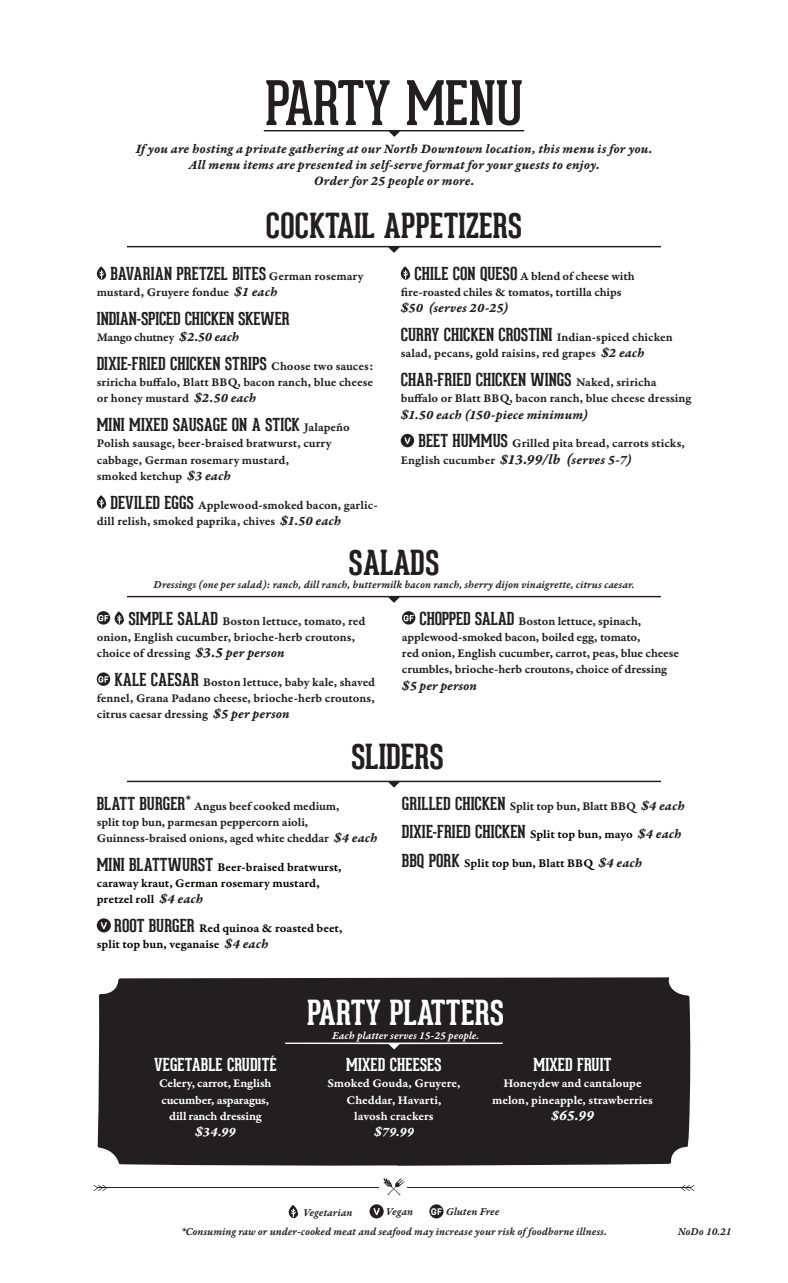
<style>
.page{position:relative;width:788px;height:1283px;background:#fff}
.page>*{position:absolute;margin:0;border:0;box-sizing:border-box;transform-origin:0 0}
.t1{font:60px "Geared Slab";letter-spacing:-.01em;color:#231f20}
.t2{font:700 33.75px "Geared Slab";color:#231f20}
.t3{font:700 33.75px "Geared Slab";color:#fff}
.t4{font:700 17.5px "Geared Slab";color:#231f20}
.t5{font:700 17.5px "Geared Slab";letter-spacing:.005em;color:#fff}
.t6{font:15px "Garamond Premr Pro Bd It Capt";color:#fff}
.t7{font:13.75px "Garamond Premr Pro Bd It Capt";letter-spacing:.01em;color:#231f20}
.t8{font:13.75px "Garamond Premr Pro Bd It Capt";letter-spacing:.005em;color:#fff}
.t9{font:12.5px/16.2px "Garamond Premr Pro Smbd Capt";letter-spacing:-.005em;color:#231f20}
.t10{font:12.5px/16.2px "Garamond Premr Pro Smbd Capt";color:#040503}
.t11{font:12.5px/16.2px "Garamond Premr Pro Smbd Capt";letter-spacing:-.01em;color:#fff;text-align:center}
.t12{font:12.5px "Garamond Premr Pro Smbd Capt";letter-spacing:-.025em;color:#231f20}
.t13{font:11.25px "Garamond Premr Pro Smbd It Capt";color:#231f20}
.t14{font:11.25px "Garamond Premr Pro Smbd It Capt";color:#fff}
.s1{font-family:"Garamond Premr Pro Smbd Capt";font-weight:400;font-size:12.5px}
.s2{font-family:"Garamond Premr Pro Bd It Capt";font-size:15px}
.s3{font-family:"Garamond Premr Pro Bd It Capt";font-size:13.75px}
.s4{font-family:"Geared Slab";font-weight:700;font-size:17.5px}
.s5{font-size:15px}
.s6{font-family:"Geared Slab";font-weight:700;font-size:17.5px;color:#231f20}
.s7{font-family:"Garamond Premr Pro Bd It Capt";font-size:15px;color:#231f20}
.s8{font-family:"Garamond Premr Pro Bd It Capt";font-size:13.75px;color:#231f20}
.s9{font-family:"Garamond Premr Pro Smbd Capt";font-weight:400;font-size:12.5px;color:#040503}
.s10{font-family:"Garamond Premr Pro Bd It Capt";font-weight:400;font-size:15px}
.s11{font-family:"Garamond Premr Pro Bd It Capt";font-weight:400;font-size:13.75px}
</style>
<div class="page">
<div style="left:98px;top:977px;width:592px;height:188px;background:#231f20"></div>
<svg style="left:264px;top:130px;width:260px;height:7px"></svg>
<svg style="left:96px;top:266px;width:10px;height:14px"></svg>
<svg style="left:96px;top:495px;width:10px;height:13px"></svg>
<svg style="left:97px;top:611px;width:13px;height:13px"></svg>
<svg style="left:98px;top:615px;width:10px;height:6px"></svg>
<svg style="left:114px;top:611px;width:10px;height:13px"></svg>
<svg style="left:97px;top:672px;width:13px;height:14px"></svg>
<svg style="left:98px;top:676px;width:10px;height:6px"></svg>
<svg style="left:402px;top:611px;width:13px;height:13px"></svg>
<svg style="left:403px;top:615px;width:10px;height:6px"></svg>
<svg style="left:400px;top:266px;width:10px;height:14px"></svg>
<div style="left:401px;top:434px;width:13px;height:13px;background:#231f20;border-radius:50%"></div>
<svg style="left:404px;top:437px;width:6px;height:7px"></svg>
<svg style="left:127px;top:246px;width:534px;height:7px"></svg>
<hr style="left:407px;top:1187px;width:283px;height:1px;background:#231f20">
<svg style="left:681px;top:1184px;width:13px;height:7px"></svg>
<svg style="left:383px;top:1178px;width:21px;height:17px"></svg>
<hr style="left:97px;top:1187px;width:282px;height:1px;background:#231f20">
<svg style="left:93px;top:1184px;width:14px;height:7px"></svg>
<svg style="left:127px;top:596px;width:534px;height:7px"></svg>
<svg style="left:285px;top:1042px;width:217px;height:7px"></svg>
<svg style="left:127px;top:780px;width:534px;height:7px"></svg>
<svg style="left:288px;top:1205px;width:10px;height:13px"></svg>
<div style="left:369px;top:1204px;width:14px;height:14px;background:#231f20;border-radius:50%"></div>
<svg style="left:373px;top:1208px;width:7px;height:7px"></svg>
<svg style="left:429px;top:1204px;width:14px;height:14px"></svg>
<svg style="left:430px;top:1208px;width:11px;height:6px"></svg>
<div style="left:97px;top:918px;width:14px;height:14px;background:#231f20;border-radius:50%"></div>
<svg style="left:100px;top:922px;width:7px;height:7px"></svg>
<p class="t1" style="left:265px;top:67px;width:259px">PARTY MENU</p>
<p class="t7" style="left:136px;top:140px;width:518px">If you are hosting a private gathering at our North Downtown location, this menu is for you.</p>
<p class="t7" style="left:188px;top:156px;width:412px">All menu items are presented in self-serve format for your guests to enjoy.</p>
<p class="t7" style="left:314px;top:172px;width:162px">Order for 25 people or more.</p>
<p class="t2" style="left:266px;top:205px;width:258px">COCKTAIL APPETIZERS</p>
<p class="t4" style="left:110px;top:262px;width:254px">BAVARIAN PRETZEL BITES <span class="s1">German rosemary</span></p>
<p class="t9" style="left:97px;top:284px;width:182px">mustard, Gruyere fondue <span class="s2">$</span><span class="s3">1 each</span></p>
<p class="t4" style="left:97px;top:307px;width:194px">INDIAN-SPICED CHICKEN SKEWER</p>
<p class="t12" style="left:97px;top:329px;width:144px">Mango chutney <span class="s2">$</span><span class="s3">2.50 each</span></p>
<p class="t4" style="left:97px;top:352px;width:278px">DIXIE-FRIED CHICKEN STRIPS <span class="s1">Choose two sauces:</span></p>
<p class="t9" style="left:97px;top:374px;width:278px">sriricha buffalo, Blatt BBQ, bacon ranch, blue cheese or honey mustard <span class="s2">$</span><span class="s3">2.50 each</span></p>
<p class="t4" style="left:97px;top:414px;width:255px">MINI MIXED SAUSAGE ON A STICK <span class="s1">Jalapeño</span></p>
<p class="t9" style="left:97px;top:435px;width:236px">Polish sausage, beer-braised bratwurst, curry</p>
<p class="t9" style="left:97px;top:451px;width:194px">cabbage, German rosemary mustard,</p>
<p class="t9" style="left:97px;top:468px;width:136px">smoked ketchup <span class="s2">$</span><span class="s3">3 each</span></p>
<p class="t9" style="left:97px;top:496px;width:282px;text-indent:14px"><span class="s4">DEVILED EGGS</span> Applewood-smoked bacon, garlic&shy;dill relish, smoked paprika, chives <span class="s2">$</span><span class="s3">1.50 each</span></p>
<p class="t9" style="left:414px;top:268px;width:222px"><span class="s4">CHILE CON QUESO</span> A blend of cheese with</p>
<p class="t9" style="left:400px;top:284px;width:222px">fire-roasted chiles &amp; tomatos, tortilla chips</p>
<p class="t7" style="left:400px;top:299px;width:109px"><span class="s5">$</span>50 (serves 20-25)</p>
<p class="t4" style="left:400px;top:324px;width:274px">CURRY CHICKEN CROSTINI <span class="s1">Indian-spiced chicken</span></p>
<p class="t9" style="left:400px;top:345px;width:245px">salad, pecans, gold raisins, red grapes <span class="s2">$</span><span class="s3">2 each</span></p>
<p class="t4" style="left:400px;top:369px;width:257px">CHAR-FRIED CHICKEN WINGS <span class="s1">Naked, sriricha</span></p>
<p class="t9" style="left:400px;top:390px;width:292px">buffalo or Blatt BBQ, bacon ranch, blue cheese dressing</p>
<p class="t7" style="left:400px;top:406px;width:188px"><span class="s5">$</span>1.50 each (150-piece minimum)</p>
<p class="t9" style="left:400px;top:435px;width:285px;text-indent:18px"><span class="s4">BEET HUMMUS</span> Grilled pita bread, carrots sticks,<br>English cucumber <span class="s2">$13.99/lb (</span><span class="s3">serves 5-7)</span></p>
<p class="t2" style="left:348px;top:541px;width:93px">SALADS</p>
<p class="t13" style="left:154px;top:577px;width:482px">Dressings (one per salad): ranch, dill ranch, buttermilk bacon ranch, sherry dijon vinaigrette, citrus caesar.</p>
<p class="t9" style="left:97px;top:612px;width:270px;text-indent:32px"><span class="s4">SIMPLE SALAD</span> Boston lettuce, tomato, red onion, English cucumber, brioche-herb croutons, choice of dressing <span class="s2">$3.5</span> <span class="s3">per person</span></p>
<p class="t9" style="left:97px;top:674px;width:280px;text-align:justify;text-indent:18px"><span class="s4">KALE CAESAR</span> Boston lettuce, baby kale, shaved fennel, Grana Padano cheese, brioche-herb croutons, citrus caesar dressing <span class="s2">$</span><span class="s3">5 per person</span></p>
<p class="t9" style="left:402px;top:612px;width:278px;text-indent:18px"><span class="s4">CHOPPED SALAD</span> Boston lettuce, spinach, applewood-smoked bacon, boiled egg, tomato,<br>red onion, English cucumber, carrot, peas, blue cheese crumbles, brioche-herb croutons, choice of dressing</p>
<p class="t7" style="left:402px;top:677px;width:76px"><span class="s5">$</span>5 per person</p>
<p class="t2" style="left:351px;top:736px;width:94px">SLIDERS</p>
<p class="t7" style="left:185px;top:791px;width:7px">*</p>
<p class="t9" style="left:97px;top:797px;width:244px"><span class="s4">BLATT BURGER</span> Angus beef cooked medium,</p>
<p class="t9" style="left:97px;top:814px;width:213px">split top bun, parmesan peppercorn aioli,</p>
<p class="t9" style="left:97px;top:830px;width:282px">Guinness-braised onions, aged white cheddar <span class="s2">$</span><span class="s3">4 each</span></p>
<p class="t10" style="left:97px;top:859px;width:246px"><span class="s6">MINI BLATTWURST</span> Beer-braised bratwurst,</p>
<p class="t10" style="left:97px;top:875px;width:225px">caraway kraut, German rosemary mustard,</p>
<p class="t10" style="left:97px;top:891px;width:108px">pretzel roll <span class="s7">$</span><span class="s8">4 each</span></p>
<p class="t10" style="left:97px;top:920px;width:247px;text-indent:18px"><span class="s6">ROOT BURGER</span> Red quinoa &amp; roasted beet, split top bun, veganaise <span class="s7">$</span><span class="s8">4 each</span></p>
<p class="t9" style="left:402px;top:797px;width:284px"><span class="s4">GRILLED CHICKEN</span> Split top bun, Blatt BBQ <span class="s2">$</span><span class="s3">4 each</span></p>
<p class="t4" style="left:402px;top:821px;width:281px">DIXIE-FRIED CHICKEN <span class="s9">Split top bun, mayo</span> <span class="s10">$</span><span class="s11">4 each</span></p>
<p class="t10" style="left:402px;top:855px;width:242px"><span class="s6">BBQ PORK</span> Split top bun, Blatt BBQ <span class="s7">$</span><span class="s8">4 each</span></p>
<p class="t5" style="left:154px;top:1053px;width:124px">VEGETABLE CRUDITÉ</p>
<p class="t11" style="left:159px;top:1075px;width:114px">Celery, carrot, English cucumber, asparagus, dill ranch dressing</p>
<p class="t8" style="left:195px;top:1123px;width:42px"><span class="s5">$</span>34.99</p>
<p class="t3" style="left:307px;top:991px;width:198px">PARTY PLATTERS</p>
<p class="t14" style="left:332px;top:1028px;width:148px">Each platter serves 15-25 people.</p>
<p class="t5" style="left:346px;top:1053px;width:97px">MIXED CHEESES</p>
<p class="t11" style="left:327px;top:1075px;width:134px">Smoked Gouda, Gruyere,<br>Cheddar, Havarti,<br>lavosh crackers</p>
<p class="t8" style="left:374px;top:1123px;width:41px"><span class="s5">$</span>79.99</p>
<p class="t5" style="left:533px;top:1053px;width:79px">MIXED FRUIT</p>
<p class="t11" style="left:492px;top:1075px;width:162px">Honeydew and cantaloupe melon, pineapple, strawberries</p>
<p class="t6" style="left:551px;top:1106px;width:44px">$65.99</p>
<p class="t13" style="left:303px;top:1205px;width:51px">Vegetarian</p>
<p class="t13" style="left:386px;top:1204px;width:29px">Vegan</p>
<p class="t13" style="left:446px;top:1204px;width:55px">Gluten Free</p>
<p class="t13" style="left:181px;top:1225px;width:427px">*Consuming raw or under-cooked meat and seafood may increase your risk of foodborne illness.</p>
<p class="t13" style="left:677px;top:1224px;width:55px">NoDo 10.21</p>
</div>
